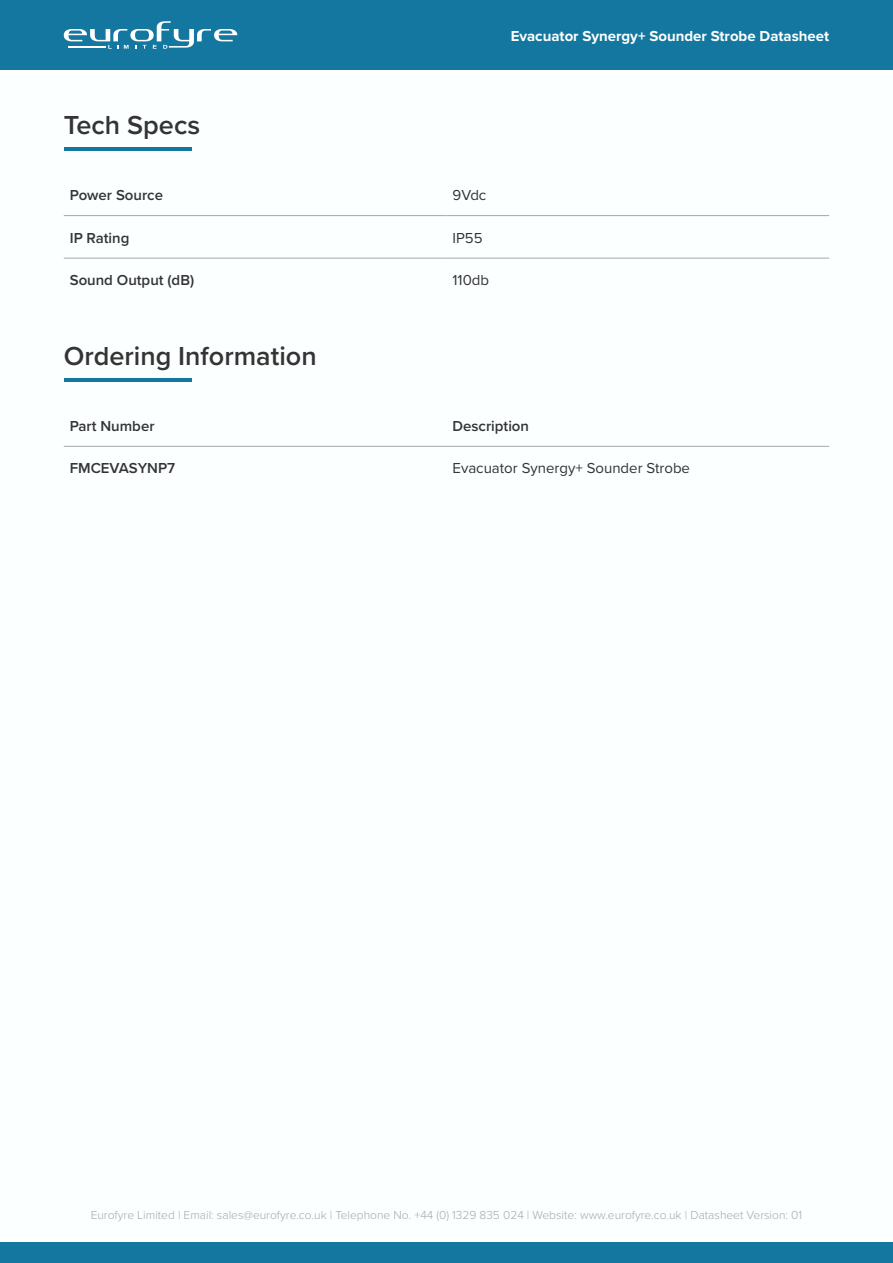
<style>
.page{position:relative;width:893px;height:1263px;background:#fff}
.page>*{position:absolute;margin:0;border:0;box-sizing:border-box;transform-origin:0 0}
.Sub_Header{font:600 27px "Proxima Nova";color:#343434}
.t1{font:600 15px "Proxima Nova";color:#343434}
.t2{font:15px "Proxima Nova";color:#343434}
.t3{font:700 15px "Proxima Nova";color:#fff}
.t4{font:300 12px "Proxima Nova";color:#a7a7a8}
</style>
<div class="page">
<div style="left:0;top:1242px;width:893px;height:21px;background:#14779f"></div>
<div style="left:0;top:0;width:893px;height:70px;background:#14779f"></div>
<svg style="left:64px;top:21px;width:173px;height:28px"></svg>
<hr style="left:64px;top:378px;width:127px;height:4px;background:#14779f">
<hr style="left:64px;top:446px;width:382px;height:1px;background:#a7a7a8">
<hr style="left:446px;top:446px;width:383px;height:1px;background:#a7a7a8">
<hr style="left:64px;top:148px;width:127px;height:3px;background:#14779f">
<hr style="left:64px;top:215px;width:382px;height:1px;background:#a7a7a8">
<hr style="left:446px;top:215px;width:383px;height:1px;background:#a7a7a8">
<hr style="left:64px;top:258px;width:382px;height:1px;background:#a7a7a8">
<hr style="left:446px;top:258px;width:383px;height:1px;background:#a7a7a8">
<p class="t3" style="left:511px;top:25px;width:320px">Evacuator Synergy+ Sounder Strobe Datasheet</p>
<p class="Sub_Header" style="left:64px;top:105px;width:138px">Tech Specs</p>
<p class="t1" style="left:70px;top:184px;width:95px">Power Source</p>
<p class="t2" style="left:452px;top:184px;width:35px">9Vdc</p>
<p class="t1" style="left:70px;top:227px;width:61px">IP Rating</p>
<p class="t2" style="left:452px;top:227px;width:32px">IP55</p>
<p class="t1" style="left:70px;top:269px;width:126px">Sound Output (dB)</p>
<p class="t2" style="left:452px;top:269px;width:38px">110db</p>
<p class="Sub_Header" style="left:64px;top:335px;width:254px">Ordering Information</p>
<p class="t1" style="left:70px;top:415px;width:86px">Part Number</p>
<p class="t1" style="left:452px;top:415px;width:78px">Description</p>
<p class="t1" style="left:70px;top:457px;width:107px">FMCEVASYNP7</p>
<p class="t2" style="left:452px;top:457px;width:239px">Evacuator Synergy+ Sounder Strobe</p>
<p class="t4" style="left:91px;top:1206px;width:713px">Eurofyre Limited | Email: sales@eurofyre.co.uk | Telephone No. +44 (0) 1329 835 024 | Website: www.eurofyre.co.uk | Datasheet Version: 01</p>
</div>
